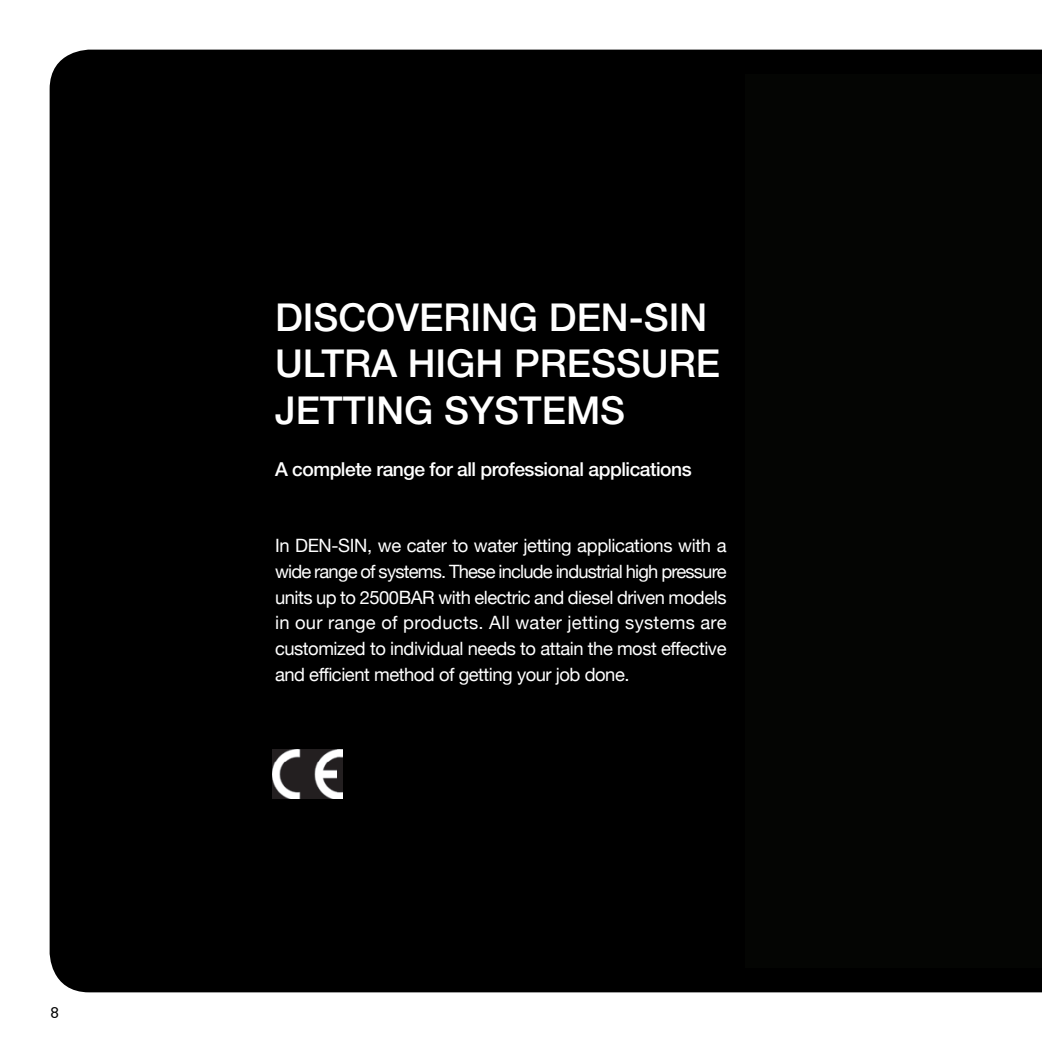
<style>
.page{position:relative;width:1042px;height:1042px;background:#fff}
.page>*{position:absolute;margin:0;border:0;box-sizing:border-box;transform-origin:0 0}
.t1{font:500 38.5px/46.2px "Helvetica Neue";color:#fff}
.t2{font:500 19.25px "Helvetica Neue";letter-spacing:-.025em;color:#fff}
.t3{font:18.38px/25.7px "Helvetica Neue";letter-spacing:-.025em;color:#fff;text-align:justify}
.t4{font:17.5px "Courier";color:#000}
</style>
<div class="page">
<div style="left:50px;top:50px;width:992px;height:942px;background:#000"></div>
<div style="left:746px;top:74px;width:296px;height:893px;background:#040503"></div>
<img style="left:273px;top:749px;width:69px;height:50px">
<p class="t4" style="left:50px;top:1005px;width:12px">8</p>
<h1 class="t1" style="left:275px;top:298px;width:446px">DISCOVERING DEN-SIN<br>ULTRA HIGH PRESSURE<br>JETTING SYSTEMS</h1>
<p class="t2" style="left:275px;top:461px;width:418px">A complete range for all professional applications</p>
<p class="t3" style="left:275px;top:534px;width:453px">In DEN-SIN, we cater to water jetting applications with a wide range of systems. These include industrial high pressure units up to 2500BAR with electric and diesel driven models in our range of products. All water jetting systems are customized to individual needs to attain the most effective and efficient method of getting your job done.</p>
</div>
